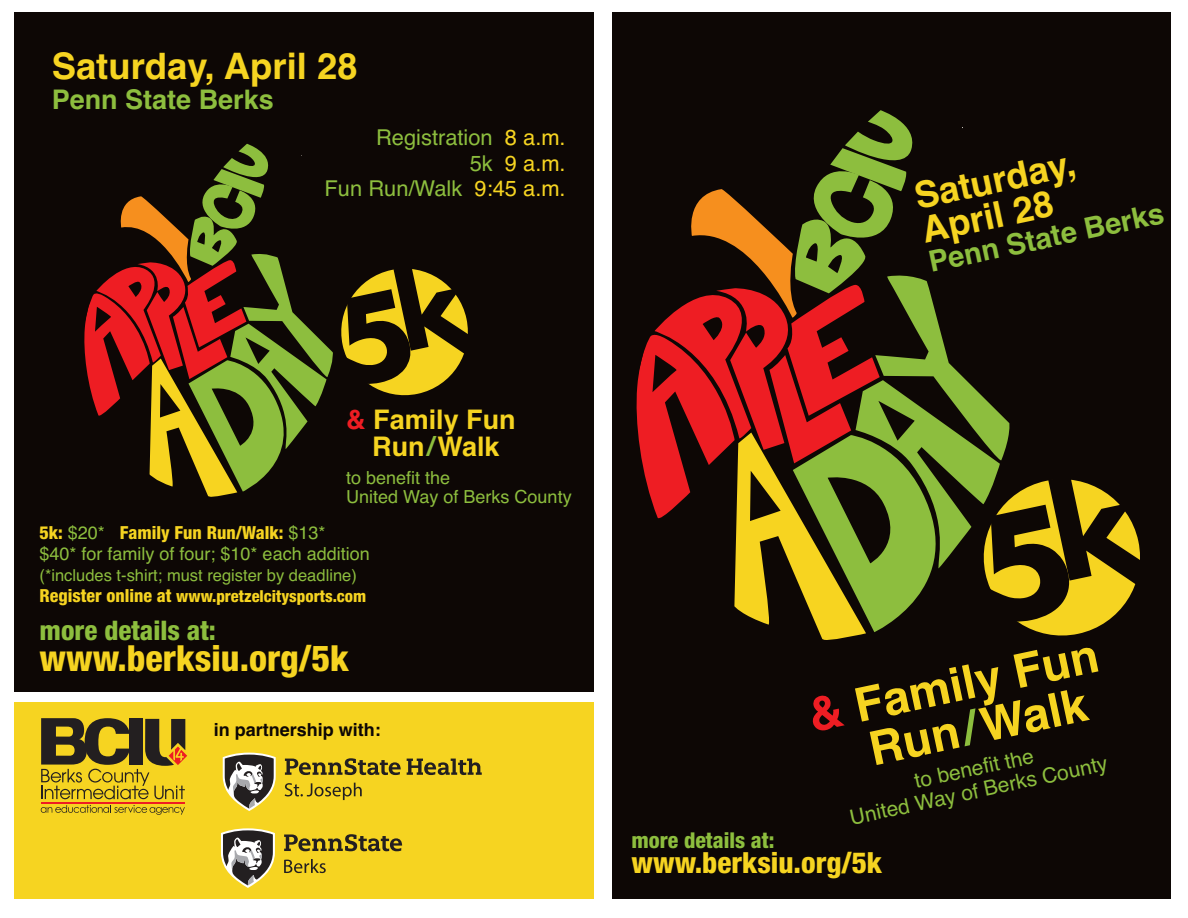
<style>
.page{position:relative;width:1188px;height:918px;background:#fff}
.page>*{position:absolute;margin:0;border:0;box-sizing:border-box;transform-origin:0 0}
.t1{font:700 47.1px "Helvetica";color:#f6d421}
.t2{font:700 36.45px/34.3px "Helvetica";color:#f6d421}
.t3{font:800 condensed 36px "Helvetica Neue";color:#f6d421}
.t4{font:800 condensed 29.1px "Helvetica Neue";color:#f6d421}
.t5{font:700 29.1px "Helvetica";color:#8dbe3e}
.t6{font:700 27px/27px "Helvetica";color:#f6d421;text-align:center}
.t7{font:700 27px "Helvetica";color:#8dbe3e}
.t8{font:800 condensed 27px "Helvetica Neue";color:#8dbe3e}
.t9{font:21.9px/25.5px "Helvetica";color:#8dbe3e;text-align:right}
.t10{font:800 condensed 21.9px "Helvetica Neue";color:#8dbe3e}
.t11{font:21px/22.5px "Helvetica";color:#8dbe3e;text-align:center}
.t12{font:18px/19.5px "Helvetica";color:#8dbe3e}
.t13{font:800 condensed 18px "Helvetica Neue";color:#f6d421}
.t14{font:700 18px "Helvetica";color:#0d0705}
.t15{font:16.5px "Helvetica";color:#8dbe3e}
.t16{font:800 condensed 16.5px "Helvetica Neue";color:#f6d421}
.s1{color:#f6d421}
.s2{color:#ee1d23}
.s3{color:#8dbe3e}
.s4{font-family:"Helvetica";font-weight:400;font-stretch:normal;color:#8dbe3e}
.s5{font-size:18px}
</style>
<div class="page">
<div style="left:15px;top:702px;width:579px;height:197px;background:#f6d421"></div>
<div style="left:612px;top:12px;width:559px;height:887px;background:#0d0705"></div>
<div style="left:15px;top:12px;width:579px;height:680px;background:#0d0705"></div>
<hr style="left:41px;top:802px;width:144px;height:1px;background:#ee1d23">
<svg style="left:41px;top:805px;width:144px;height:10px"></svg>
<svg style="left:41px;top:718px;width:146px;height:81px"></svg>
<svg style="left:223px;top:753px;width:53px;height:58px"></svg>
<svg style="left:285px;top:758px;width:197px;height:42px"></svg>
<svg style="left:221px;top:828px;width:54px;height:60px"></svg>
<svg style="left:284px;top:834px;width:118px;height:39px"></svg>
<svg style="left:636px;top:110px;width:504px;height:530px"></svg>
<svg style="left:84px;top:144px;width:384px;height:353px"></svg>
<h2 class="t2" style="left:52px;top:49px;width:307px">Saturday, April 28</h2>
<h3 class="t7" style="left:52px;top:84px;width:224px">Penn State Berks</h3>
<p class="t9" style="left:325px;top:125px;width:243px">Registration <span class="s1">8 a.m.<br></span>5k <span class="s1">9 a.m.<br></span>Fun Run/Walk <span class="s1">9:45 a.m.</span></p>
<h3 class="t6" style="left:346px;top:406px;width:171px"><span class="s2">&amp;</span> Family Fun<br>Run<span class="s3">/</span>Walk</h3>
<p class="t12" style="left:346px;top:468px;width:227px">to benefit the<br>United Way of Berks County</p>
<p class="t13" style="left:40px;top:526px;width:287px">5k: <span class="s4">$20*</span> Family Fun Run/Walk: <span class="s4">$13*</span></p>
<p class="t12" style="left:40px;top:544px;width:332px">$40* for family of four; $10* each addition</p>
<p class="t15" style="left:40px;top:566px;width:319px">(*includes t-shirt; must register by deadline)</p>
<p class="t16" style="left:40px;top:590px;width:328px"><span class="s5">Register online at</span> www.pretzelcitysports.com</p>
<h3 class="t8" style="left:40px;top:620px;width:178px">more details at:</h3>
<h3 class="t3" style="left:40px;top:645px;width:311px">www.berksiu.org/5k</h3>
<p class="t14" style="left:214px;top:719px;width:168px">in partnership with:</p>
<h2 class="t2" style="left:912px;top:180px;width:165px;rotate:-12deg">Saturday,<br>April 28</h2>
<h3 class="t5" style="left:926px;top:246px;width:241px;rotate:-12deg">Penn State Berks</h3>
<h1 class="t1" style="left:803px;top:689px;width:297px;rotate:-12deg"><span class="s2">&amp;</span> Family Fun</h1>
<h1 class="t1" style="left:864px;top:723px;width:223px;rotate:-12deg">Run<span class="s3">/</span>Walk</h1>
<p class="t11" style="left:843px;top:785px;width:264px;rotate:-12deg">to benefit the<br>United Way of Berks County</p>
<p class="t10" style="left:631px;top:833px;width:144px">more details at:</p>
<h3 class="t4" style="left:631px;top:853px;width:252px">www.berksiu.org/5k</h3>
</div>
